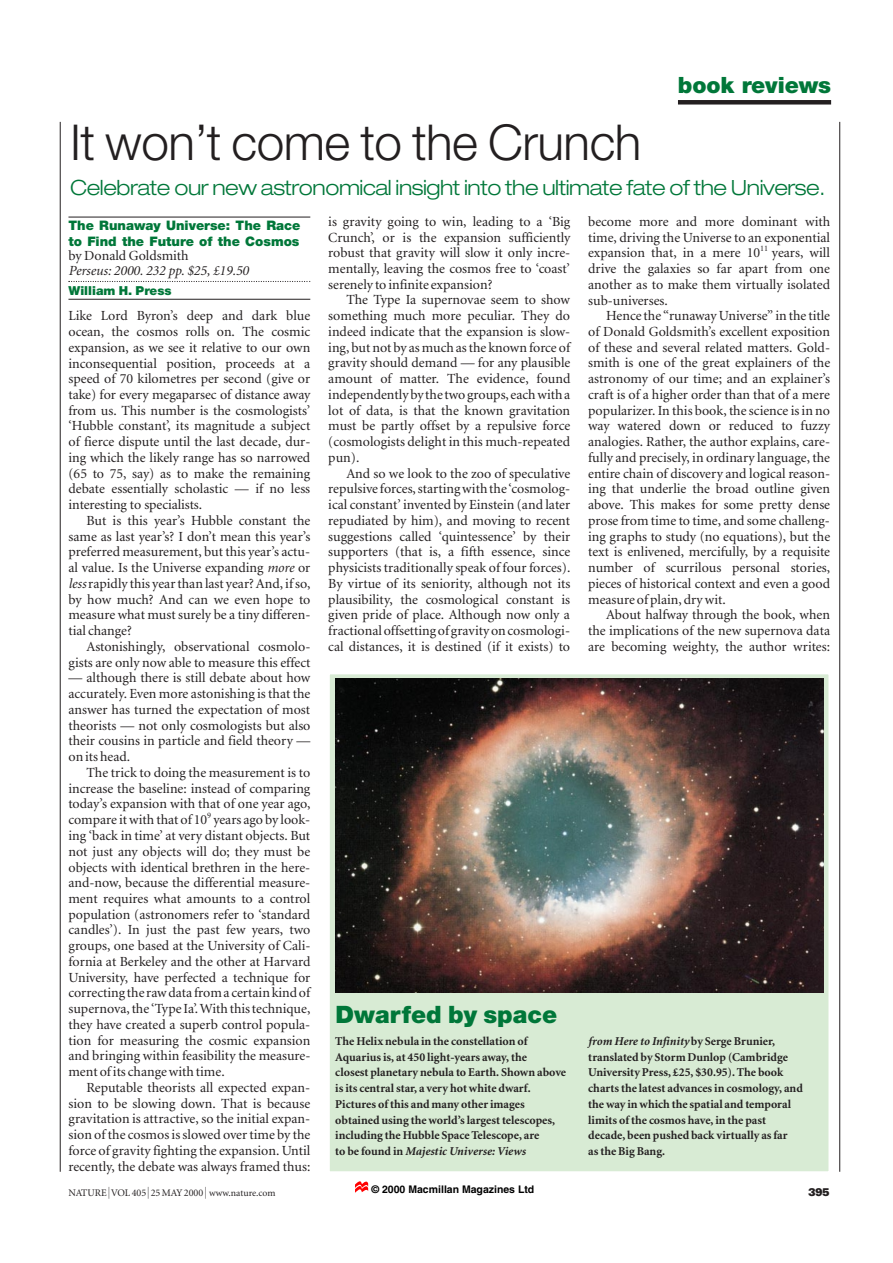
<style>
.page{position:relative;width:893px;height:1263px;background:#fff}
.page>*{position:absolute;margin:0;border:0;box-sizing:border-box;transform-origin:0 0}
.t1{font:300 49.5px "Helvetica Neue";letter-spacing:-.01em;color:#231f20}
.t2{font:900 24px "Helvetica Neue";color:#007739}
.t3{font:900 22.5px "Helvetica Neue";letter-spacing:-.005em;color:#007739}
.t4{font:300 expanded 21px "Helvetica Neue";letter-spacing:-.02em;color:#007739}
.t5{font:13.95px/15.8px "Minion";color:#231f20;text-align:justify}
.t6{font:italic 13.95px "Minion";color:#231f20}
.t7{font:900 13.2px/15.8px "Helvetica Neue";color:#007739}
.t8{font:900 12.3px "Helvetica Neue";color:#007739}
.t9{font:700 12px/15.8px "Minion";color:#231f20}
.t10{font:700 10.8px "Unica SH";color:#231f20}
.t11{font:700 10.5px "Helvetica";color:#000}
.t12{font:10.2px "Minion";color:#231f20}
.s1{font-style:italic}
.s2{font-family:"Unica SB";font-weight:300;font-size:12px}
.s3{font-size:9.75px}
</style>
<div class="page">
<hr style="left:68px;top:217px;width:242px;height:1px;background:#231f20">
<svg style="left:68px;top:281px;width:242px;height:1px"></svg>
<hr style="left:68px;top:299px;width:242px;height:1px;background:#231f20">
<div style="left:678px;top:100px;width:153px;height:5px;background:#231f20"></div>
<hr style="left:60px;top:122px;width:1px;height:1050px;background:#231f20">
<hr style="left:839px;top:122px;width:1px;height:1050px;background:#231f20">
<div style="left:329px;top:674px;width:500px;height:498px;background:#d8ebd4"></div>
<div style="left:328px;top:673px;width:502px;height:500px;border:2px solid #fff"></div>
<img style="left:335px;top:679px;width:488px;height:313px">
<svg style="left:355px;top:1181px;width:13px;height:12px"></svg>
<h3 class="t3" style="left:678px;top:77px;width:155px">book reviews</h3>
<h1 class="t1" style="left:70px;top:125px;width:573px">It won’t come to the Crunch</h1>
<h3 class="t4" style="left:70px;top:180px;width:756px">Celebrate our new astronomical insight into the ultimate fate of the Universe.</h3>
<p class="t7" style="left:68px;top:219px;width:233px">The Runaway Universe: The Race to Find the Future of the Cosmos</p>
<p class="t5" style="left:68px;top:249px;width:122px">by Donald Goldsmith</p>
<p class="t6" style="left:68px;top:265px;width:182px">Perseus: 2000. 232 pp. $25, £19.50</p>
<p class="t8" style="left:68px;top:286px;width:105px">William H. Press</p>
<p class="t5" style="left:68px;top:309px;width:243px">Like Lord Byron’s deep and dark blue ocean, the cosmos rolls on. The cosmic expansion, as we see it relative to our own inconsequential position, proceeds at a speed of 70 kilometres per second (give or take) for every megaparsec of distance away from us. This number is the cosmologists’ ‘Hubble constant’, its magnitude a subject of fierce dispute until the last decade, dur&shy;ing which the likely range has so narrowed (65 to 75, say) as to make the remaining debate essentially scholastic — if no less interesting to specialists.</p>
<p class="t5" style="left:68px;top:514px;width:243px;text-indent:18px">But is this year’s Hubble constant the same as last year’s? I don’t mean this year’s preferred measurement, but this year’s actu&shy;al value. Is the Universe expanding <span class="s1">more</span> or <span class="s1">less</span>rapidly this year than last year? And, if so, by how much? And can we even hope to measure what must surely be a tiny differen&shy;tial change?</p>
<p class="t5" style="left:68px;top:640px;width:243px;text-align:right">Astonishingly, observational cosmolo&shy;gists are only now able to measure this effect</p>
<p class="t5" style="left:68px;top:671px;width:243px">— although there is still debate about how accurately. Even more astonishing is that the answer has turned the expectation of most theorists — not only cosmologists but also their cousins in particle and field theory — on its head.</p>
<p class="t5" style="left:68px;top:766px;width:243px;text-indent:18px">The trick to doing the measurement is to increase the baseline: instead of comparing today’s expansion with that of one year ago, compare it with that of 10<sup>9</sup> years ago by look&shy;ing ‘back in time’ at very distant objects. But not just any objects will do; they must be objects with identical brethren in the here&shy;and-now, because the differential measure&shy;ment requires what amounts to a control population (astronomers refer to ‘standard candles’). In just the past few years, two groups, one based at the University of Cali&shy;fornia at Berkeley and the other at Harvard University, have perfected a technique for correcting the raw data from a certain kind of supernova, the ‘Type Ia’. With this technique, they have created a superb control popula&shy;tion for measuring the cosmic expansion and bringing within feasibility the measure&shy;ment of its change with time.</p>
<p class="t5" style="left:68px;top:1081px;width:243px;text-indent:18px">Reputable theorists all expected expan&shy;sion to be slowing down. That is because gravitation is attractive, so the initial expan&shy;sion of the cosmos is slowed over time by the force of gravity fighting the expansion. Until recently, the debate was always framed thus:</p>
<p class="t5" style="left:328px;top:215px;width:243px">is gravity going to win, leading to a ‘Big Crunch’, or is the expansion sufficiently robust that gravity will slow it only incre&shy;mentally, leaving the cosmos free to ‘coast’ serenely to infinite expansion?</p>
<p class="t5" style="left:328px;top:293px;width:243px;text-indent:18px">The Type Ia supernovae seem to show something much more peculiar. They do indeed indicate that the expansion is slow&shy;ing, but not by as much as the known force of gravity should demand — for any plausible amount of matter. The evidence, found independently by the two groups, each with a lot of data, is that the known gravitation must be partly offset by a repulsive force (cosmologists delight in this much-repeated pun).</p>
<p class="t5" style="left:328px;top:467px;width:243px;text-indent:18px">And so we look to the zoo of speculative repulsive forces, starting with the ‘cosmolog&shy;ical constant’ invented by Einstein (and later repudiated by him), and moving to recent suggestions called ‘quintessence’ by their supporters (that is, a fifth essence, since physicists traditionally speak of four forces).<br>By virtue of its seniority, although not its plausibility, the cosmological constant is given pride of place. Although now only a fractional offsetting of gravity on cosmologi&shy;cal distances, it is destined (if it exists) to</p>
<p class="t5" style="left:588px;top:215px;width:243px">become more and more dominant with time, driving the Universe to an exponential expansion that, in a mere 10<sup>11</sup> years, will drive the galaxies so far apart from one another as to make them virtually isolated sub-universes.</p>
<p class="t5" style="left:588px;top:309px;width:243px;text-indent:18px">Hence the “runaway Universe” in the title of Donald Goldsmith’s excellent exposition of these and several related matters. Gold&shy;smith is one of the great explainers of the astronomy of our time; and an explainer’s craft is of a higher order than that of a mere popularizer. In this book, the science is in no way watered down or reduced to fuzzy analogies. Rather, the author explains, care&shy;fully and precisely, in ordinary language, the entire chain of discovery and logical reason&shy;ing that underlie the broad outline given above. This makes for some pretty dense prose from time to time, and some challeng&shy;ing graphs to study (no equations), but the text is enlivened, mercifully, by a requisite number of scurrilous personal stories, pieces of historical context and even a good measure of plain, dry wit.</p>
<p class="t5" style="left:588px;top:608px;width:243px;text-indent:18px">About halfway through the book, when the implications of the new supernova data are becoming weighty, the author writes:</p>
<h2 class="t2" style="left:335px;top:1005px;width:223px">Dwarfed by space</h2>
<p class="t9" style="left:335px;top:1034px;width:232px">The Helix nebula in the constellation of Aquarius is, at 450 light-years away, the<br>closest planetary nebula to Earth. Shown above is its central star, a very hot white dwarf.<br>Pictures of this and many other images obtained using the world’s largest telescopes, including the Hubble Space Telescope, are<br>to be found in <span class="s1">Majestic Universe: Views</span></p>
<p class="t9" style="left:588px;top:1034px;width:216px"><span class="s1">from Here to Infinity</span> by Serge Brunier, translated by Storm Dunlop (Cambridge University Press, £25, $30.95). The book charts the latest advances in cosmology, and the way in which the spatial and temporal limits of the cosmos have, in the past decade, been pushed back virtually as far<br>as the Big Bang.</p>
<p class="t11" style="left:371px;top:1183px;width:164px">© 2000 Macmillan Magazines Ltd</p>
<p class="t12" style="left:68px;top:1188px;width:208px">NATURE<span class="s2">|</span> VOL 405 <span class="s2">|</span> 25 MAY 2000 <span class="s2">|</span> <span class="s3">www.nature.com</span></p>
<p class="t10" style="left:808px;top:1188px;width:22px">395</p>
</div>
